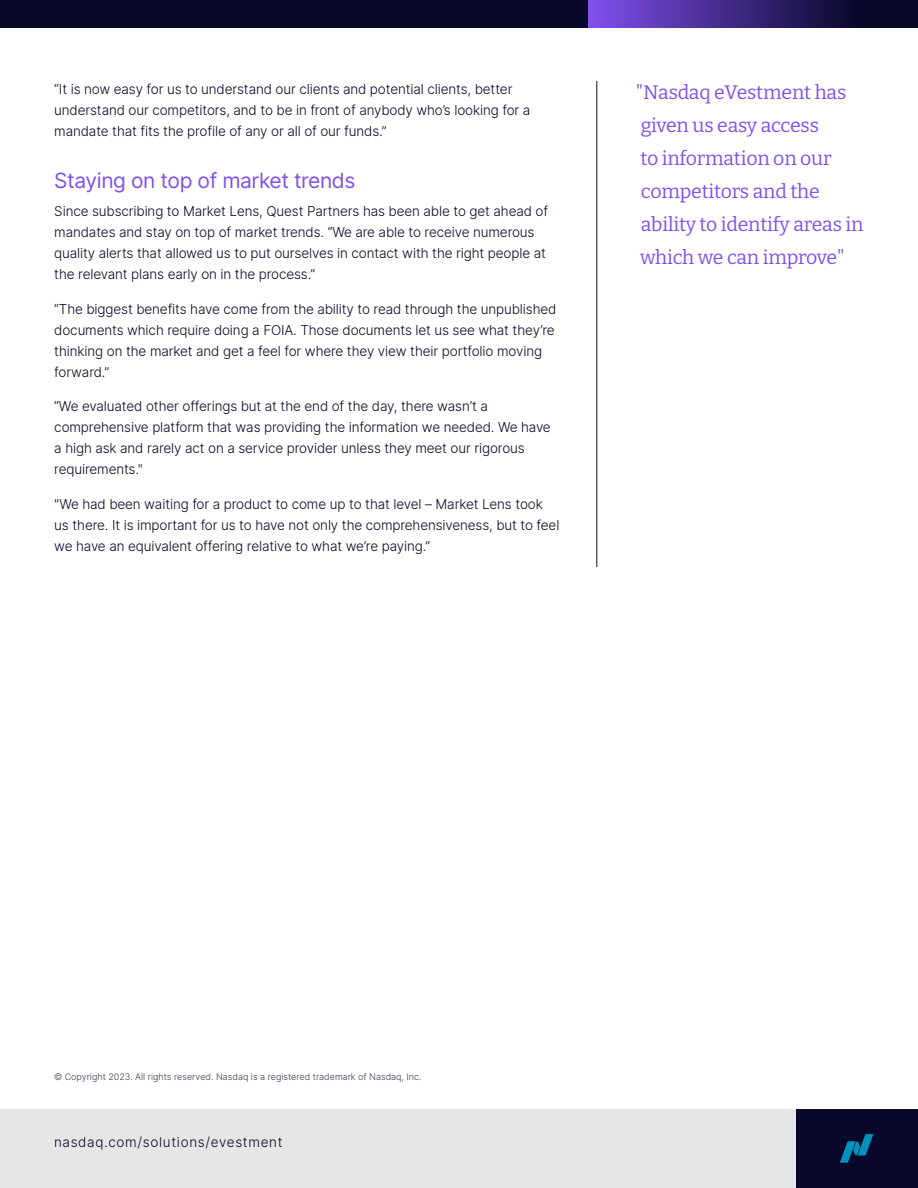
<style>
.page{position:relative;width:918px;height:1188px;background:#fff}
.page>*{position:absolute;margin:0;border:0;box-sizing:border-box;transform-origin:0 0}
.t1{font:21px "Inter";letter-spacing:-.02em;color:#8050ed}
.t2{font:19.5px/33px "Bitter";letter-spacing:-.01em;color:#8050ed}
.t3{font:300 13.5px/21px "Inter";letter-spacing:-.01em;color:#08082a}
.t4{font:300 13.5px "Inter";letter-spacing:.05em;color:#08082a}
.t5{font:300 9px "Inter";color:#393955}
</style>
<div class="page">
<div style="left:0;top:1109px;width:918px;height:79px;background:#e6e6e6"></div>
<div style="left:0;top:0;width:918px;height:28px;background:#08082a"></div>
<svg style="left:589px;top:0;width:255px;height:28px"></svg>
<div style="left:796px;top:1109px;width:122px;height:79px;background:#08082a"></div>
<svg style="left:840px;top:1134px;width:33px;height:29px"></svg>
<hr style="left:597px;top:81px;width:1px;height:486px;background:#08082a">
<p class="t3" style="left:54px;top:79px;width:478px">“It is now easy for us to understand our clients and potential clients, better understand our competitors, and to be in front of anybody who’s looking for a mandate that fits the profile of any or all of our funds.”</p>
<h1 class="t1" style="left:54px;top:165px;width:303px">Staying on top of market trends</h1>
<p class="t3" style="left:54px;top:200px;width:495px">Since subscribing to Market Lens, Quest Partners has been able to get ahead of mandates and stay on top of market trends. “We are able to receive numerous quality alerts that allowed us to put ourselves in contact with the right people at the relevant plans early on in the process.”</p>
<p class="t3" style="left:54px;top:298px;width:504px">“The biggest benefits have come from the ability to read through the unpublished documents which require doing a FOIA. Those documents let us see what they’re thinking on the market and get a feel for where they view their portfolio moving forward.”</p>
<p class="t3" style="left:54px;top:396px;width:498px">“We evaluated other offerings but at the end of the day, there wasn’t a comprehensive platform that was providing the information we needed. We have a high ask and rarely act on a service provider unless they meet our rigorous requirements."</p>
<p class="t3" style="left:54px;top:493px;width:507px">"We had been waiting for a product to come up to that level – Market Lens took us there. It is important for us to have not only the comprehensiveness, but to feel we have an equivalent offering relative to what we’re paying.”</p>
<h2 class="t2" style="left:636px;top:75px;width:229px">"Nasdaq eVestment has given us easy access<br>to information on our competitors and the ability to identify areas in which we can improve"</h2>
<p class="t5" style="left:54px;top:1070px;width:369px">© Copyright 2023. All rights reserved. Nasdaq is a registered trademark of Nasdaq, Inc.</p>
<p class="t4" style="left:54px;top:1133px;width:230px">nasdaq.com/solutions/evestment</p>
</div>
